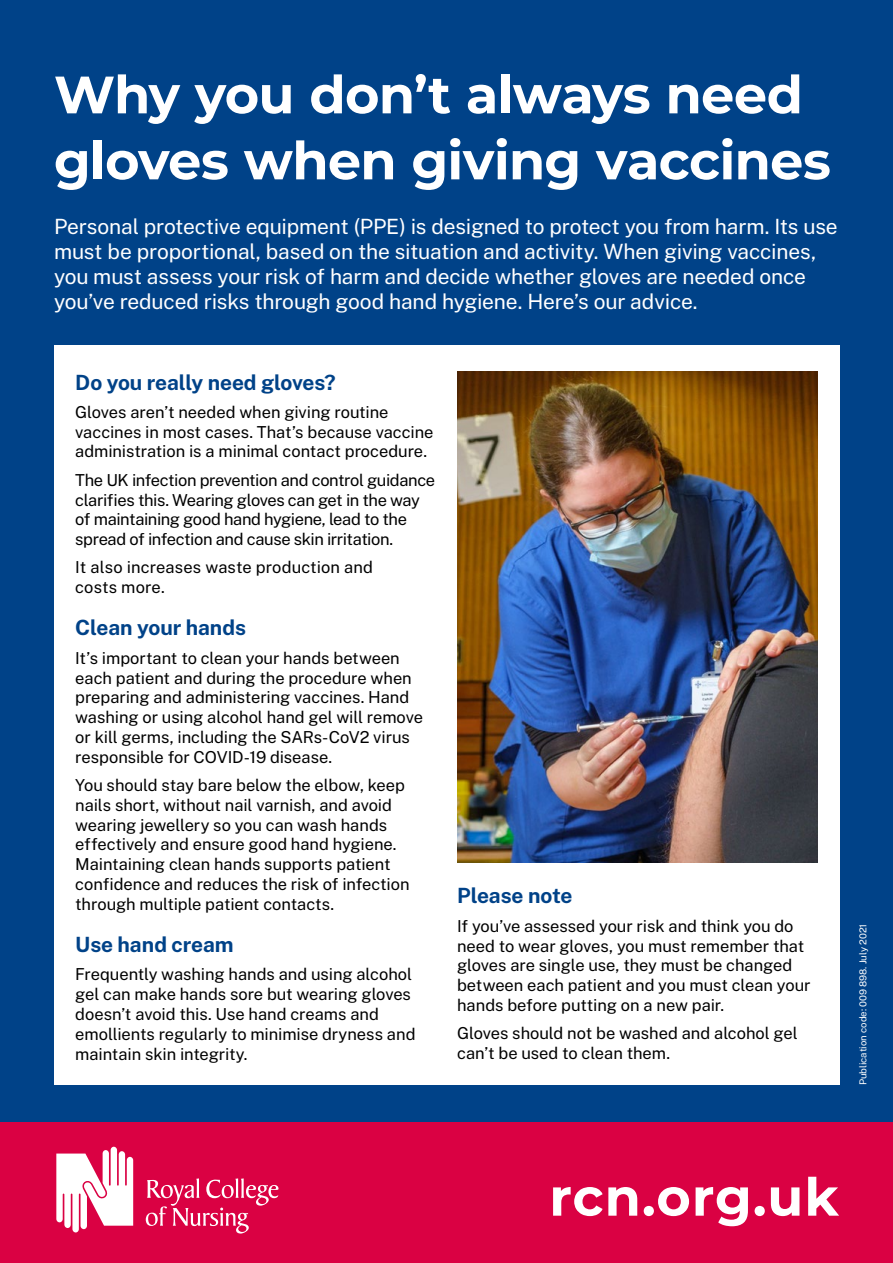
<style>
.page{position:relative;width:893px;height:1263px;background:#fff}
.page>*{position:absolute;margin:0;border:0;box-sizing:border-box;transform-origin:0 0}
.t1{font:700 52.5px/66px "Montserrat";letter-spacing:-.01em;color:#fff}
.t2{font:21px/25.2px "Public Sans";letter-spacing:-.01em;color:#fff}
.t3{font:700 21px "Public Sans";letter-spacing:-.005em;color:#004288}
.t4{font:16.5px/19.8px "Public Sans";letter-spacing:-.01em;color:#000}
.t5{font:16.5px/19.8px "Public Sans";letter-spacing:-.03em;color:#000}
.t6{font:9.6px "Public Sans";color:#fff}
</style>
<div class="page">
<div style="left:0;top:0;width:893px;height:1127px;background:#004288"></div>
<div style="left:54px;top:345px;width:785px;height:740px;background:#fff"></div>
<div style="left:0;top:1123px;width:893px;height:140px;background:#da0143"></div>
<svg style="left:146px;top:1178px;width:132px;height:55px"></svg>
<svg style="left:56px;top:1147px;width:77px;height:85px"></svg>
<img style="left:457px;top:371px;width:361px;height:491px">
<h1 class="t1" style="left:54px;top:59px;width:778px">Why you don’t always need gloves when giving vaccines</h1>
<p class="t2" style="left:54px;top:212px;width:785px">Personal protective equipment (PPE) is designed to protect you from harm. Its use must be proportional, based on the situation and activity. When giving vaccines, you must assess your risk of harm and decide whether gloves are needed once you’ve reduced risks through good hand hygiene. Here’s our advice.</p>
<p class="t3" style="left:75px;top:367px;width:262px">Do you really need gloves?</p>
<p class="t4" style="left:75px;top:401px;width:360px">Gloves aren’t needed when giving routine vaccines in most cases. That’s because vaccine administration is a minimal contact procedure.</p>
<p class="t5" style="left:75px;top:469px;width:361px">The UK infection prevention and control guidance clarifies this. Wearing gloves can get in the way of maintaining good hand hygiene, lead to the spread of infection and cause skin irritation.</p>
<p class="t4" style="left:75px;top:556px;width:299px">It also increases waste production and costs more.</p>
<p class="t3" style="left:75px;top:613px;width:172px">Clean your hands</p>
<p class="t4" style="left:75px;top:647px;width:349px">It’s important to clean your hands between each patient and during the procedure when preparing and administering vaccines. Hand washing or using alcohol hand gel will remove or kill germs, including the SARs-CoV2 virus responsible for COVID-19 disease.</p>
<p class="t4" style="left:75px;top:774px;width:336px">You should stay bare below the elbow, keep nails short, without nail varnish, and avoid wearing jewellery so you can wash hands effectively and ensure good hand hygiene.<br>Maintaining clean hands supports patient confidence and reduces the risk of infection through multiple patient contacts.</p>
<p class="t3" style="left:75px;top:929px;width:160px">Use hand cream</p>
<p class="t4" style="left:75px;top:963px;width:342px">Frequently washing hands and using alcohol gel can make hands sore but wearing gloves doesn’t avoid this. Use hand creams and emollients regularly to minimise dryness and maintain skin integrity.</p>
<p class="t3" style="left:457px;top:880px;width:117px">Please note</p>
<p class="t4" style="left:457px;top:915px;width:355px">If you’ve assessed your risk and think you do need to wear gloves, you must remember that gloves are single use, they must be changed between each patient and you must clean your hands before putting on a new pair.</p>
<p class="t4" style="left:457px;top:1022px;width:342px">Gloves should not be washed and alcohol gel can’t be used to clean them.</p>
<p class="t6" style="left:856px;top:1085px;width:163px;rotate:-90deg">Publication code: 009 898. July 2021</p>
<h1 class="t1" style="left:549px;top:1161px;width:291px">rcn.org.uk</h1>
</div>
